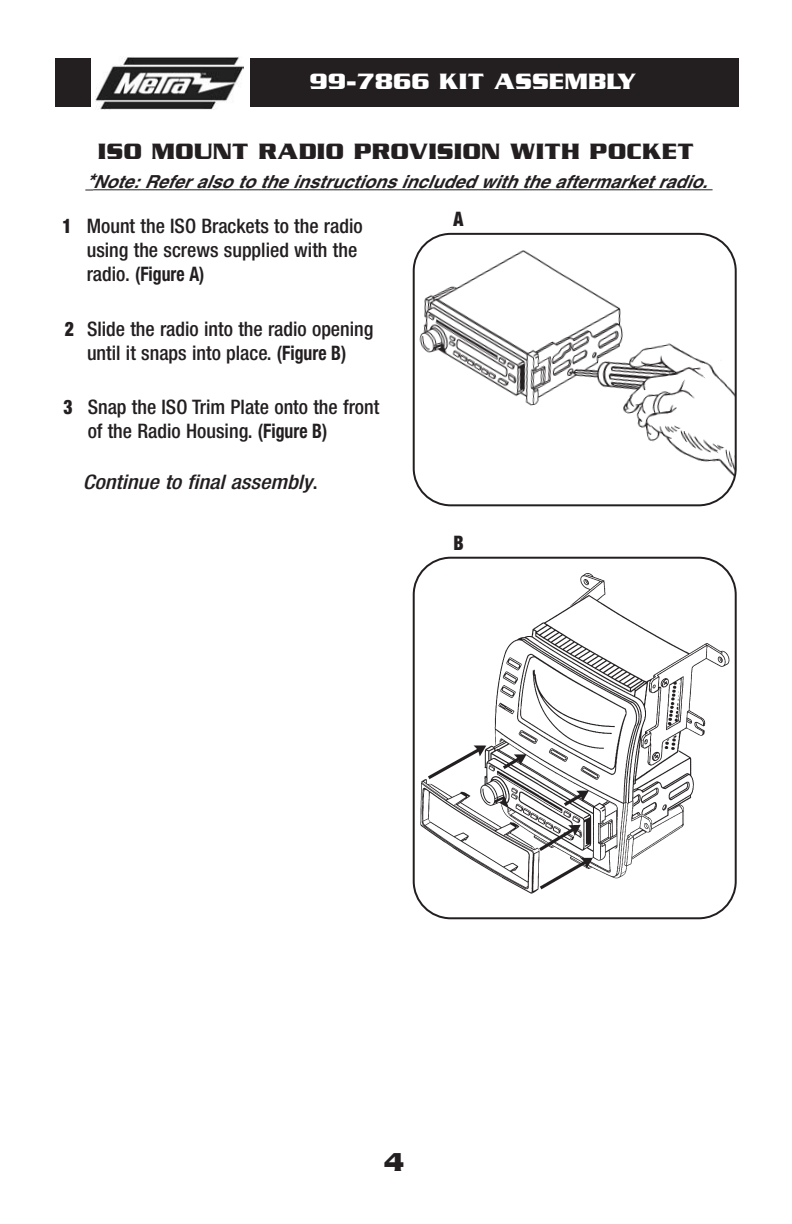
<style>
.page{position:relative;width:792px;height:1224px;background:#fff}
.page>*{position:absolute;margin:0;border:0;box-sizing:border-box;transform-origin:0 0}
.t1{font:700 28px "Serpentine ICG";color:#231f20;scale:.87 1}
.t2{font:700 24px "Serpentine ICG";color:#231f20}
.t3{font:700 24px "Serpentine ICG";color:#fff}
.t4{font:500 condensed 20px/24px "Helvetica Neue";color:#231f20}
.t5{font:italic 500 condensed 20px "Helvetica Neue";color:#231f20;scale:1.12 1}
.t6{font:900 condensed 20px "Helvetica Neue";color:#231f20;scale:.89 1}
.t7{font:italic 700 18px "Helvetica";color:#231f20}
.s1{font-size:20px}
.s2{font-weight:700}
.s3{font-style:normal}
</style>
<div class="page">
<div style="left:55px;top:58px;width:684px;height:48px;background:#231f20"></div>
<div style="left:91px;top:35px;width:159px;height:89px;background:#fff"></div>
<img style="left:96px;top:57px;width:148px;height:52px">
<svg style="left:413px;top:233px;width:324px;height:273px"></svg>
<svg style="left:413px;top:557px;width:324px;height:362px"></svg>
<hr style="left:93px;top:189px;width:620px;height:1px;background:#231f20">
<p class="t3" style="left:310px;top:67px;width:328px">99-7866 KIT ASSEMBLY</p>
<p class="t6" style="left:62px;top:219px;width:12px">1</p>
<p class="t2" style="left:98px;top:136px;width:598px">ISO MOUNT RADIO PROVISION WITH POCKET</p>
<p class="t7" style="left:85px;top:175px;width:627px"><span class="s1">*</span>Note: Refer also to the instructions included with the aftermarket radio.</p>
<p class="t4" style="left:87px;top:216px;width:278px">Mount the ISO Brackets to the radio using the screws supplied with the radio. <span class="s2">(Figure A)</span></p>
<p class="t6" style="left:454px;top:212px;width:13px">A</p>
<p class="t6" style="left:65px;top:322px;width:12px">2</p>
<p class="t4" style="left:87px;top:319px;width:288px">Slide the radio into the radio opening until it snaps into place. <span class="s2">(Figure B)</span></p>
<p class="t6" style="left:63px;top:400px;width:12px">3</p>
<p class="t4" style="left:88px;top:397px;width:293px">Snap the ISO Trim Plate onto the front of the Radio Housing. <span class="s2">(Figure B)</span></p>
<p class="t5" style="left:83px;top:475px;width:211px">Continue to final assembly<span class="s3">.</span></p>
<p class="t6" style="left:453px;top:536px;width:13px">B</p>
<h1 class="t1" style="left:384px;top:1145px;width:26px">4</h1>
</div>
